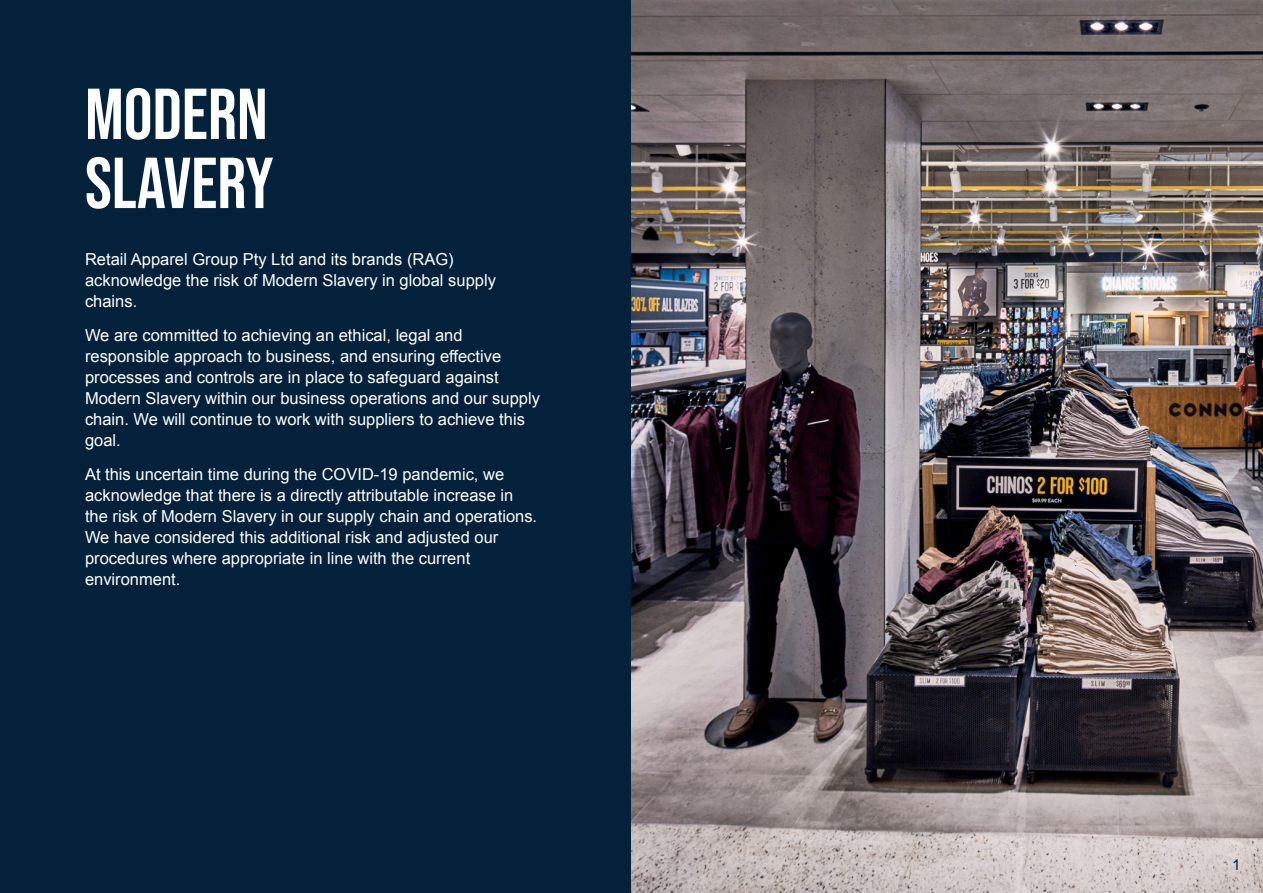
<style>
.page{position:relative;width:1263px;height:893px;background:#fff}
.page>*{position:absolute;margin:0;border:0;box-sizing:border-box;transform-origin:0 0}
.HEADINGS_WHITE_SMALL{font:72px/69px "Bebas Neue";color:#fff}
.t1{font:16.5px/21px "Arial";color:#fff}
.t2{font:15px "Arial";color:#03213b}
</style>
<div class="page">
<div style="left:0;top:0;width:631px;height:893px;background:#03213b"></div>
<img style="left:631px;top:0;width:632px;height:893px">
<p class="HEADINGS_WHITE_SMALL" style="left:85px;top:79px;width:190px">MODERN<br>SLAVERY</p>
<p class="t1" style="left:85px;top:249px;width:412px">Retail Apparel Group Pty Ltd and its brands (RAG) acknowledge the risk of Modern Slavery in global supply chains.</p>
<p class="t1" style="left:85px;top:325px;width:456px">We are committed to achieving an ethical, legal and responsible approach to business, and ensuring effective processes and controls are in place to safeguard against Modern Slavery within our business operations and our supply chain. We will continue to work with suppliers to achieve this goal.</p>
<p class="t1" style="left:85px;top:463px;width:454px">At this uncertain time during the COVID-19 pandemic, we acknowledge that there is a directly attributable increase in the risk of Modern Slavery in our supply chain and operations.<br>We have considered this additional risk and adjusted our procedures where appropriate in line with the current environment.</p>
<p class="t2" style="left:1232px;top:855px;width:10px">1</p>
</div>
